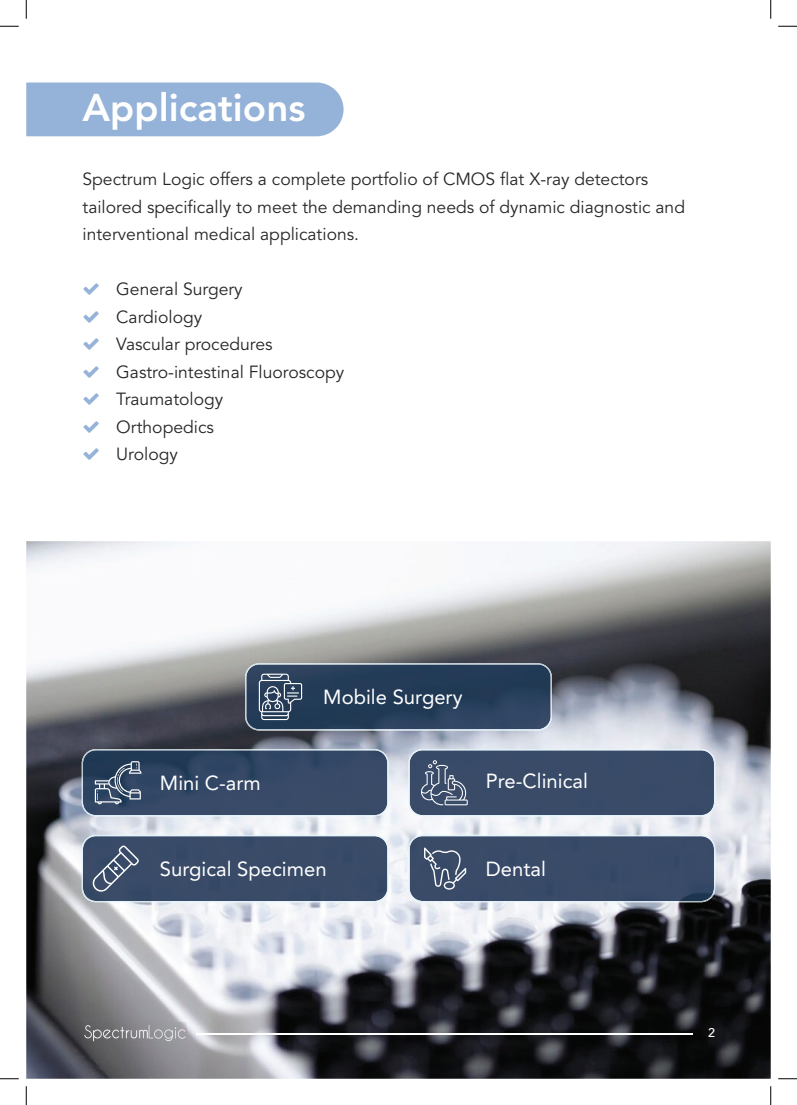
<style>
.page{position:relative;width:797px;height:1105px;background:#fff}
.page>*{position:absolute;margin:0;border:0;box-sizing:border-box;transform-origin:0 0}
.t1{font:800 38.5px "Avenir LT Pro";color:#fff}
.t2{font:20.25px "Avenir LT Pro";color:#fff}
.t3{font:17.5px/27.5px "Avenir LT Pro";color:#272727}
.t4{font:500 12.5px "Avenir LT Pro";color:#fff}
</style>
<div class="page">
<img style="left:26px;top:541px;width:744px;height:538px">
<img style="left:82px;top:1022px;width:105px;height:21px">
<hr style="left:197px;top:1033px;width:496px;height:1px;background:#fff">
<div style="left:26px;top:83px;width:317px;height:53px;background:#95b2d9"></div>
<img style="left:245px;top:663px;width:307px;height:67px">
<svg style="left:259px;top:674px;width:43px;height:46px;background:#5a6b80"></svg>
<img style="left:82px;top:749px;width:306px;height:67px">
<svg style="left:95px;top:761px;width:46px;height:43px;background:#52657c"></svg>
<img style="left:408px;top:835px;width:307px;height:67px">
<svg style="left:424px;top:847px;width:42px;height:43px;background:#5a6981"></svg>
<div style="left:82px;top:835px;width:306px;height:67px;background:#3a4b68"></div>
<svg style="left:92px;top:845px;width:47px;height:47px;background:#52627b"></svg>
<img style="left:408px;top:749px;width:307px;height:67px">
<svg style="left:421px;top:760px;width:47px;height:45px;background:#5a6981"></svg>
<svg style="left:0;top:25px;width:19px;height:2px"></svg>
<svg style="left:778px;top:25px;width:19px;height:2px"></svg>
<svg style="left:0;top:1078px;width:19px;height:1px"></svg>
<svg style="left:778px;top:1078px;width:19px;height:1px"></svg>
<svg style="left:25px;top:0;width:2px;height:19px"></svg>
<svg style="left:25px;top:1086px;width:2px;height:19px"></svg>
<svg style="left:770px;top:0;width:1px;height:19px"></svg>
<svg style="left:770px;top:1086px;width:1px;height:19px"></svg>
<h1 class="t1" style="left:82px;top:84px;width:224px">Applications</h1>
<p class="t3" style="left:82px;top:166px;width:604px">Spectrum Logic offers a complete portfolio of CMOS flat X-ray detectors tailored specifically to meet the demanding needs of dynamic diagnostic and interventional medical applications.</p>
<p class="t3" style="left:116px;top:276px;width:229px">General Surgery<br>Cardiology<br>Vascular procedures<br>Gastro-intestinal Fluoroscopy<br>Traumatology<br>Orthopedics<br>Urology</p>
<p class="t2" style="left:160px;top:771px;width:102px">Mini C-arm</p>
<p class="t2" style="left:323px;top:684px;width:141px">Mobile Surgery</p>
<p class="t2" style="left:486px;top:769px;width:103px">Pre-Clinical</p>
<p class="t2" style="left:160px;top:857px;width:168px">Surgical Specimen</p>
<p class="t2" style="left:486px;top:857px;width:62px">Dental</p>
<p class="t4" style="left:708px;top:1026px;width:8px">2</p>
</div>
